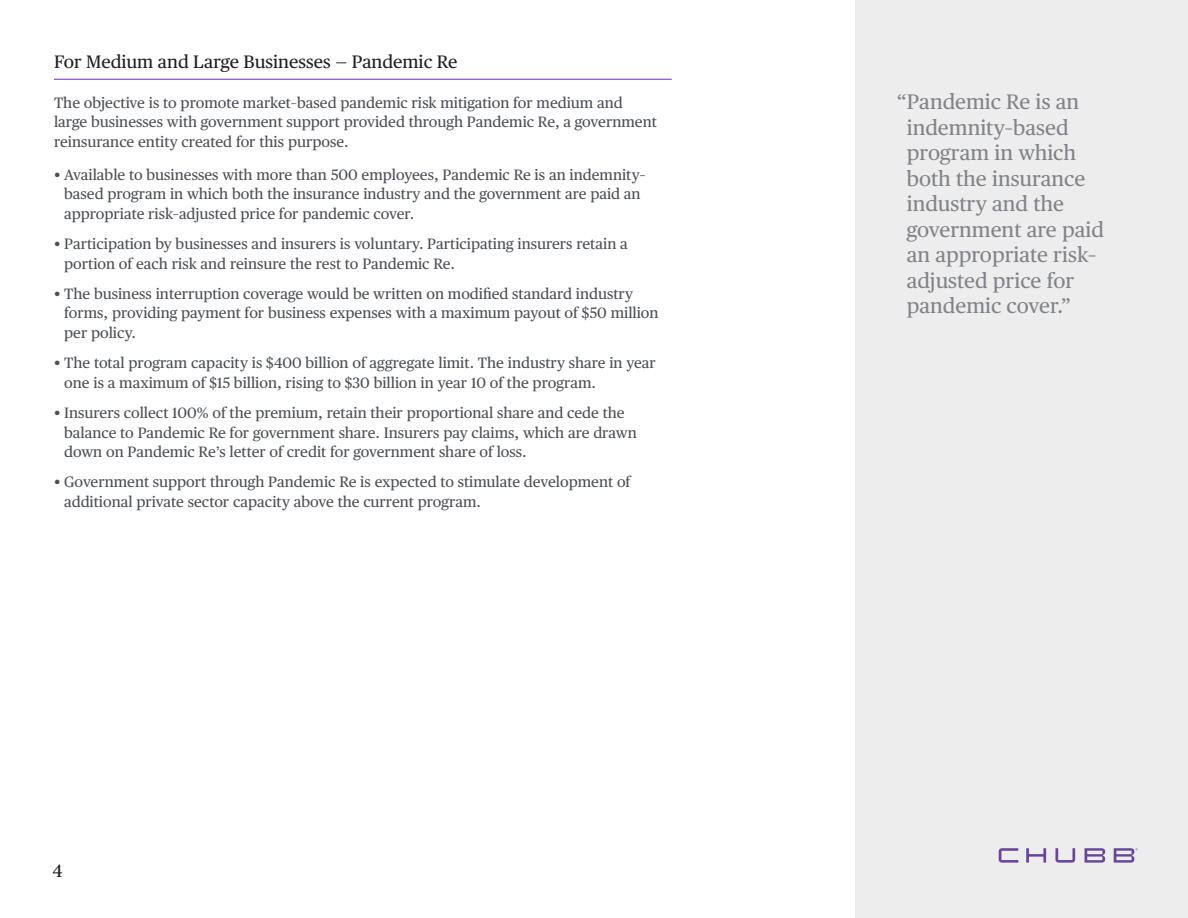
<style>
.page{position:relative;width:1188px;height:918px;background:#fff}
.page>*{position:absolute;margin:0;border:0;box-sizing:border-box;transform-origin:0 0}
.t1{font:21px/25.5px "Publico Text";color:#818387}
.t2{font:18px "Publico Text";color:#231f20}
.t3{font:15px/19.5px "Publico Text";color:#4b4e53}
</style>
<div class="page">
<div style="left:855px;top:0;width:333px;height:918px;background:#ededee"></div>
<hr style="left:54px;top:79px;width:618px;height:1px;background:#6e27c5">
<svg style="left:999px;top:848px;width:47px;height:15px"></svg>
<svg style="left:1055px;top:848px;width:20px;height:15px"></svg>
<svg style="left:1085px;top:848px;width:20px;height:15px"></svg>
<svg style="left:1114px;top:848px;width:24px;height:15px"></svg>
<h2 class="t2" style="left:54px;top:48px;width:405px">For Medium and Large Businesses — Pandemic Re</h2>
<p class="t3" style="left:54px;top:92px;width:604px">The objective is to promote market–based pandemic risk mitigation for medium and large businesses with government support provided through Pandemic Re, a government reinsurance entity created for this purpose.</p>
<p class="t3" style="left:64px;top:164px;width:583px;text-indent:-10px">• Available to businesses with more than 500 employees, Pandemic Re is an indemnity– based program in which both the insurance industry and the government are paid an appropriate risk–adjusted price for pandemic cover.</p>
<p class="t3" style="left:64px;top:233px;width:565px;text-indent:-10px">• Participation by businesses and insurers is voluntary. Participating insurers retain a portion of each risk and reinsure the rest to Pandemic Re.</p>
<p class="t3" style="left:64px;top:283px;width:596px;text-indent:-10px">• The business interruption coverage would be written on modifed standard industry forms, providing payment for business expenses with a maximum payout of $50 million per policy.</p>
<p class="t3" style="left:64px;top:352px;width:593px;text-indent:-10px">• The total program capacity is $400 billion of aggregate limit. The industry share in year one is a maximum of $15 billion, rising to $30 billion in year 10 of the program.</p>
<p class="t3" style="left:64px;top:402px;width:574px;text-indent:-10px">• Insurers collect 100% of the premium, retain their proportional share and cede the balance to Pandemic Re for government share. Insurers pay claims, which are drawn down on Pandemic Re’s letter of credit for government share of loss.</p>
<p class="t3" style="left:64px;top:471px;width:569px;text-indent:-10px">• Government support through Pandemic Re is expected to stimulate development of additional private sector capacity above the current program.</p>
<p class="t2" style="left:52px;top:857px;width:12px">4</p>
<h2 class="t1" style="left:907px;top:88px;width:199px;text-indent:-10px">“Pandemic Re is an indemnity–based program in which both the insurance industry and the government are paid an appropriate risk– adjusted price for pandemic cover.”</h2>
</div>
